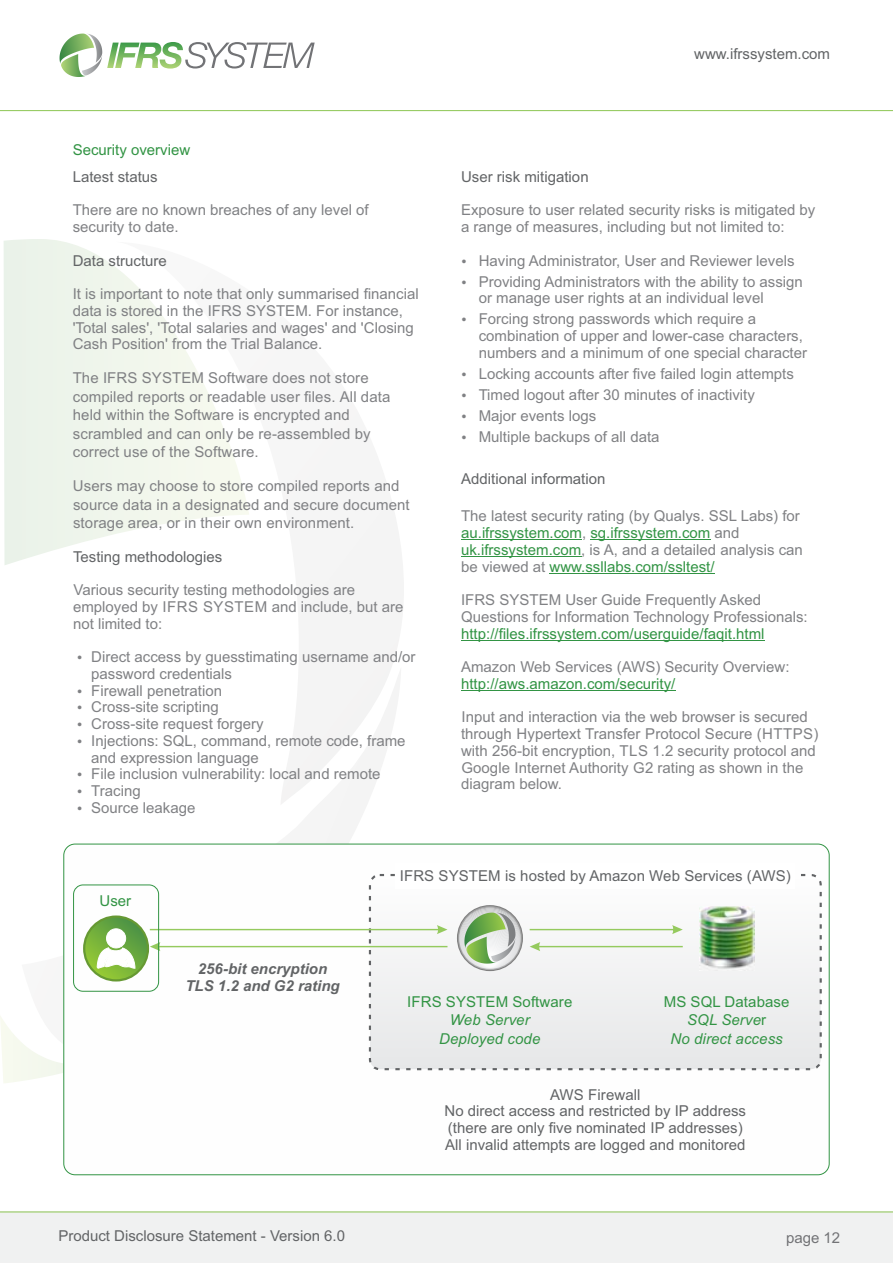
<style>
.page{position:relative;width:893px;height:1263px;background:#fff}
.page>*{position:absolute;margin:0;border:0;box-sizing:border-box;transform-origin:0 0}
.t1{font:15px/16.8px "Arial";color:#808184}
.t2{font:15px/16.8px "Arial";color:#626466;text-align:center}
.t3{font:15px/16.8px "Arial";color:#329444}
.t4{font:italic 15px/18.6px "Arial";letter-spacing:.005em;color:#329444;text-align:center}
.t5{font:italic 700 15px/16.8px "Arial";color:#626466;text-align:center}
.t6{font:15px "Arial";color:#727376}
.s1{color:#329444}
.s2{color:#808184}
.s3{font-style:normal}
</style>
<div class="page">
<div style="left:0;top:1212px;width:893px;height:51px;background:#f0f1f1"></div>
<div style="left:0;top:1211px;width:893px;height:52px;border:1px solid #f2f2f2"></div>
<hr style="left:0;top:1211px;width:893px;height:1px;background:#9c6">
<div style="left:299px;top:499px;width:105px;height:176px;background:#f4f4f4"></div>
<svg style="left:275px;top:669px;width:125px;height:175px"></svg>
<svg style="left:4px;top:239px;width:245px;height:326px"></svg>
<svg style="left:0;top:1016px;width:63px;height:67px"></svg>
<hr style="left:0;top:110px;width:893px;height:1px;background:#9c6">
<svg style="left:60px;top:34px;width:255px;height:43px"></svg>
<hr style="left:461px;top:539px;width:121px;height:1px;background:#329444">
<hr style="left:590px;top:539px;width:120px;height:1px;background:#329444">
<hr style="left:461px;top:556px;width:120px;height:1px;background:#329444">
<hr style="left:550px;top:573px;width:165px;height:1px;background:#329444">
<hr style="left:461px;top:640px;width:304px;height:1px;background:#329444">
<hr style="left:461px;top:690px;width:214px;height:1px;background:#329444">
<svg style="left:372px;top:875px;width:447px;height:194px"></svg>
<div style="left:369px;top:874px;width:453px;height:196px;border:2px dashed #626466;border-radius:10px"></div>
<svg style="left:457px;top:905px;width:66px;height:66px"></svg>
<img style="left:699px;top:906px;width:55px;height:64px">
<svg style="left:530px;top:925px;width:153px;height:9px"></svg>
<svg style="left:530px;top:942px;width:153px;height:9px"></svg>
<div style="left:395px;top:863px;width:400px;height:26px;background:#fff"></div>
<svg style="left:150px;top:925px;width:297px;height:9px"></svg>
<svg style="left:150px;top:942px;width:297px;height:9px"></svg>
<div style="left:73px;top:884px;width:86px;height:108px;border:1px solid #329444;border-radius:9px"></div>
<svg style="left:84px;top:917px;width:64px;height:63px;background:#6eaa3d"></svg>
<div style="left:83px;top:915px;width:66px;height:66px;border:2px solid #693;border-radius:50%"></div>
<div style="left:107px;top:929px;width:19px;height:19px;background:#fff;border-radius:50%"></div>
<div style="left:106px;top:928px;width:20px;height:20px;border:1px solid #fff;border-radius:50%"></div>
<svg style="left:97px;top:947px;width:39px;height:23px"></svg>
<p class="t3" style="left:73px;top:143px;width:119px">Security overview</p>
<p class="t2" style="left:73px;top:170px;width:87px">Latest status</p>
<p class="t1" style="left:73px;top:203px;width:297px">There are no known breaches of any level of security to date.</p>
<p class="t2" style="left:73px;top:253px;width:96px">Data structure</p>
<p class="t1" style="left:73px;top:287px;width:347px">It is important to note that only summarised financial data is stored in the IFRS SYSTEM. For instance, 'Total sales', 'Total salaries and wages' and 'Closing Cash Position' from the Trial Balance.</p>
<p class="t1" style="left:73px;top:370px;width:319px;line-height:18.6px">The IFRS SYSTEM Software does not store compiled reports or readable user files. All data held within the Software is encrypted and scrambled and can only be re-assembled by correct use of the Software.</p>
<p class="t1" style="left:73px;top:478px;width:338px;line-height:18.6px">Users may choose to store compiled reports and source data in a designated and secure document storage area, or in their own environment.</p>
<p class="t2" style="left:73px;top:549px;width:151px">Testing methodologies</p>
<p class="t1" style="left:73px;top:583px;width:332px">Various security testing methodologies are employed by IFRS SYSTEM and include, but are not limited to:</p>
<p class="t1" style="left:91px;top:650px;width:326px">Direct access by guesstimating username and/or password credentials<br>Firewall penetration<br>Cross-site scripting<br>Cross-site request forgery<br>Injections: SQL, command, remote code, frame and expression language<br>File inclusion vulnerability: local and remote<br>Tracing<br>Source leakage</p>
<p class="t2" style="left:694px;top:47px;width:137px">www.ifrssystem.com</p>
<p class="t2" style="left:461px;top:170px;width:129px">User risk mitigation</p>
<p class="t1" style="left:461px;top:203px;width:356px">Exposure to user related security risks is mitigated by a range of measures, including but not limited to:</p>
<p class="t1" style="left:479px;top:251px;width:326px;line-height:21px">Having Administrator, User and Reviewer levels<br>Providing Administrators with the ability to assign</p>
<p class="t1" style="left:479px;top:289px;width:287px;line-height:21px">or manage user rights at an individual level<br>Forcing strong passwords which require a</p>
<p class="t1" style="left:479px;top:329px;width:330px">combination of upper and lower-case characters, numbers and a minimum of one special character</p>
<p class="t1" style="left:479px;top:364px;width:317px;line-height:21px">Locking accounts after five failed login attempts Timed logout after 30 minutes of inactivity Major events logs<br>Multiple backups of all data</p>
<p class="t2" style="left:461px;top:471px;width:146px">Additional information</p>
<p class="t1" style="left:461px;top:509px;width:340px">The latest security rating (by Qualys. SSL Labs) for <span class="s1">au.ifrssystem.com sg.ifrssystem.com</span> and</p>
<p class="t3" style="left:461px;top:526px;width:343px;text-indent:121px"><span class="s2">,<br></span>uk.ifrssystem.com<span class="s2">, is A, and a detailed analysis can be viewed at</span> www.ssllabs.com/ssltest/</p>
<p class="t1" style="left:461px;top:593px;width:348px">IFRS SYSTEM User Guide Frequently Asked<br>Questions for Information Technology Professionals:</p>
<p class="t3" style="left:461px;top:626px;width:305px">http://files.ifrssystem.com/userguide/faqit.html</p>
<p class="t1" style="left:461px;top:660px;width:330px">Amazon Web Services (AWS) Security Overview:</p>
<p class="t3" style="left:461px;top:676px;width:216px">http://aws.amazon.com/security/</p>
<p class="t1" style="left:461px;top:710px;width:359px">Input and interaction via the web browser is secured through Hypertext Transfer Protocol Secure (HTTPS) with 256-bit encryption, TLS 1.2 security protocol and Google Internet Authority G2 rating as shown in the diagram below.</p>
<p class="t3" style="left:100px;top:894px;width:33px">User</p>
<p class="t5" style="left:185px;top:961px;width:156px">256-bit encryption<br>TLS 1.2 and G2 rating</p>
<p class="t2" style="left:400px;top:869px;width:393px">IFRS SYSTEM is hosted by Amazon Web Services (AWS)</p>
<p class="t3" style="left:407px;top:994px;width:167px">IFRS SYSTEM Software</p>
<p class="t4" style="left:439px;top:1012px;width:103px">Web Server<br>Deployed code</p>
<p class="t4" style="left:664px;top:994px;width:127px"><span class="s3">MS SQL Database<br></span>SQL Serve<span class="s3">r<br></span>No direct access</p>
<p class="t2" style="left:445px;top:1087px;width:303px">AWS Firewall<br>No direct access and restricted by IP address (there are only five nominated IP addresses)<br>All invalid attempts are logged and monitored</p>
<p class="t2" style="left:58px;top:1229px;width:288px">Product Disclosure Statement - Version 6.0</p>
<p class="t6" style="left:786px;top:1232px;width:56px">page 12</p>
</div>
